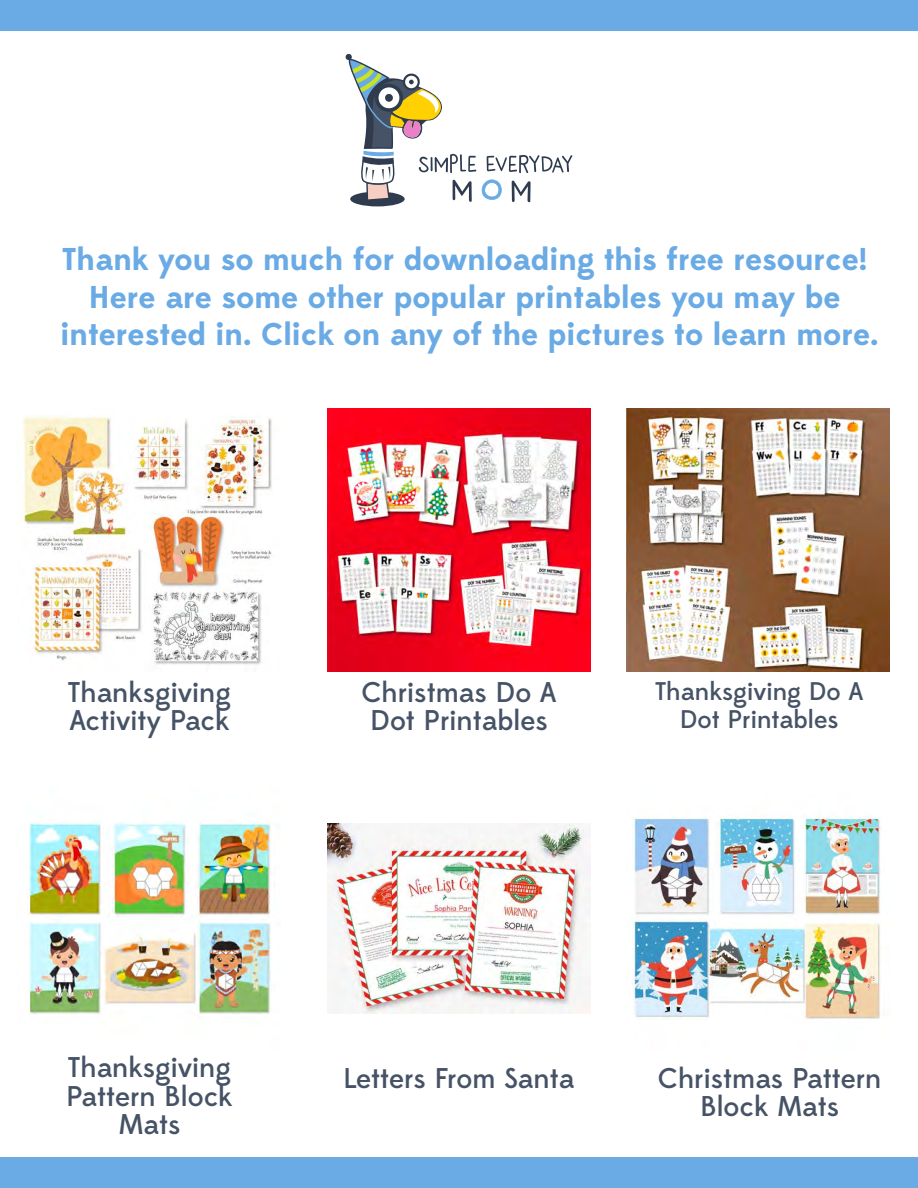
<style>
.page{position:relative;width:918px;height:1188px;background:#fff}
.page>*{position:absolute;margin:0;border:0;box-sizing:border-box;transform-origin:0 0}
.t1{font:700 31.5px/37.8px "Edmondsans";color:#6aabe5;text-align:center}
.t2{font:500 28.5px/28.5px "Edmondsans";color:#465366;text-align:center}
.t3{font:500 25.5px/28.5px "Edmondsans";color:#465366;text-align:center}
</style>
<div class="page">
<div style="left:0;top:0;width:918px;height:30px;background:#6aabe5"></div>
<div style="left:0;top:1158px;width:918px;height:30px;background:#6aabe5"></div>
<svg style="left:487px;top:155px;width:85px;height:18px"></svg>
<svg style="left:482px;top:179px;width:20px;height:21px"></svg>
<svg style="left:512px;top:181px;width:19px;height:21px"></svg>
<div style="left:350px;top:192px;width:55px;height:14px;background:#2f3c50;border-radius:50%"></div>
<svg style="left:346px;top:54px;width:130px;height:148px"></svg>
<img style="left:21px;top:415px;width:251px;height:250px">
<img style="left:327px;top:824px;width:264px;height:189px">
<img style="left:632px;top:814px;width:249px;height:205px">
<img style="left:627px;top:408px;width:263px;height:263px">
<img style="left:28px;top:822px;width:253px;height:193px">
<img style="left:327px;top:408px;width:264px;height:263px">
<p class="t1" style="left:60px;top:241px;width:820px">Thank you so much for downloading this free resource!<br>Here are some other popular printables you may be interested in. Click on any of the pictures to learn more.</p>
<p class="t2" style="left:68px;top:679px;width:165px;text-align:left">Thanksgiving<br>Activity Pack</p>
<p class="t2" style="left:361px;top:679px;width:197px">Christmas Do A<br>Dot Printables</p>
<p class="t3" style="left:655px;top:677px;width:210px">Thanksgiving Do A<br>Dot Printables</p>
<p class="t2" style="left:66px;top:1054px;width:168px">Thanksgiving<br>Pattern Block<br>Mats</p>
<p class="t2" style="left:344px;top:1065px;width:232px">Letters From Santa</p>
<p class="t2" style="left:658px;top:1065px;width:225px">Christmas Pattern<br>Block Mats</p>
</div>
